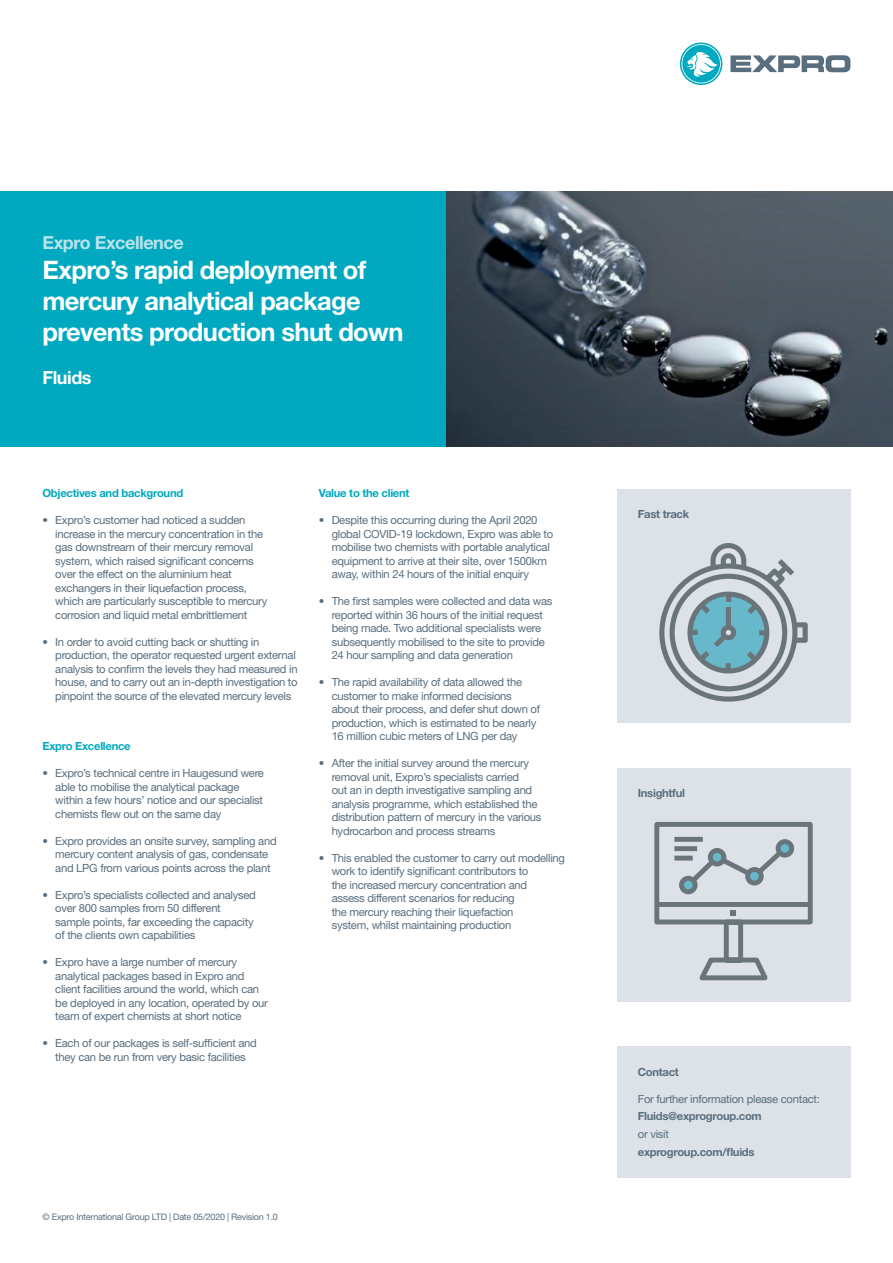
<style>
.page{position:relative;width:893px;height:1263px;background:#fff}
.page>*{position:absolute;margin:0;border:0;box-sizing:border-box;transform-origin:0 0}
.t1{font:700 25.5px/30.6px "Helvetica Neue LT Std";letter-spacing:-.025em;color:#fff}
.t2{font:700 18px "Helvetica Neue LT Std";letter-spacing:-.025em;color:#bae3eb}
.t3{font:700 18px "Helvetica Neue LT Std";letter-spacing:-.025em;color:#fff}
.t4{font:11.25px/13.5px "Helvetica Neue LT Std";letter-spacing:-.025em;color:#596e7e}
.t5{font:700 11.25px "Helvetica Neue LT Std";letter-spacing:-.025em;color:#596e7e}
.t6{font:700 11.25px "Helvetica Neue LT Std";letter-spacing:-.025em;color:#00a9bf}
.t7{font:9px "Helvetica Neue LT Std";letter-spacing:-.025em;color:#596e7e}
</style>
<div class="page">
<svg style="left:730px;top:55px;width:120px;height:17px"></svg>
<svg style="left:680px;top:43px;width:42px;height:42px"></svg>
<div style="left:0;top:191px;width:446px;height:255px;background:#00a9bf"></div>
<img style="left:446px;top:191px;width:447px;height:255px">
<div style="left:617px;top:1046px;width:233px;height:132px;background:#dce2e7"></div>
<div style="left:617px;top:768px;width:233px;height:233px;background:#dce2e7"></div>
<div style="left:617px;top:489px;width:233px;height:234px;background:#dce2e7"></div>
<svg style="left:659px;top:543px;width:149px;height:159px"></svg>
<svg style="left:654px;top:822px;width:159px;height:159px"></svg>
<p class="t2" style="left:43px;top:231px;width:143px">Expro Excellence</p>
<p class="t1" style="left:43px;top:255px;width:362px">Expro’s rapid deployment of mercury analytical package prevents production shut down</p>
<p class="t3" style="left:43px;top:366px;width:51px">Fluids</p>
<p class="t6" style="left:43px;top:486px;width:142px">Objectives and background</p>
<p class="t4" style="left:55px;top:513px;width:214px;text-indent:-13px">• Expro’s customer had noticed a sudden increase in the mercury concentration in the gas downstream of their mercury removal system, which raised significant concerns over the effect on the aluminium heat exchangers in their liquefaction process, which are particularly susceptible to mercury corrosion and liquid metal embrittlement</p>
<p class="t4" style="left:55px;top:635px;width:244px;text-indent:-13px">• In order to avoid cutting back or shutting in production, the operator requested urgent external analysis to confirm the levels they had measured in house, and to carry out an in-depth investigation to pinpoint the source of the elevated mercury levels</p>
<p class="t6" style="left:43px;top:739px;width:90px">Expro Excellence</p>
<p class="t4" style="left:55px;top:766px;width:210px;text-indent:-13px">• Expro’s technical centre in Haugesund were able to mobilise the analytical package within a few hours’ notice and our specialist chemists flew out on the same day</p>
<p class="t4" style="left:43px;top:834px;width:236px;text-align:center">• Expro provides an onsite survey, sampling and mercury content analysis of gas, condensate and LPG from various points across the plant</p>
<p class="t4" style="left:55px;top:888px;width:202px;text-indent:-13px">• Expro’s specialists collected and analysed over 800 samples from 50 different sample points, far exceeding the capacity of the clients own capabilities</p>
<p class="t4" style="left:55px;top:955px;width:214px;text-indent:-13px">• Expro have a large number of mercury analytical packages based in Expro and client facilities around the world, which can be deployed in any location, operated by our team of expert chemists at short notice</p>
<p class="t4" style="left:43px;top:1036px;width:216px;text-align:center">• Each of our packages is self-sufficient and they can be run from very basic facilities</p>
<p class="t6" style="left:319px;top:486px;width:92px">Value to the client</p>
<p class="t4" style="left:332px;top:513px;width:223px;text-indent:-13px">• Despite this occurring during the April 2020 global COVID-19 lockdown, Expro was able to mobilise two chemists with portable analytical equipment to arrive at their site, over 1500km away, within 24 hours of the initial enquiry</p>
<p class="t4" style="left:332px;top:594px;width:222px;text-indent:-13px">• The first samples were collected and data was reported within 36 hours of the initial request being made. Two additional specialists were subsequently mobilised to the site to provide 24 hour sampling and data generation</p>
<p class="t4" style="left:332px;top:675px;width:210px;text-indent:-13px">• The rapid availability of data allowed the customer to make informed decisions about their process, and defer shut down of production, which is estimated to be nearly 16 million cubic meters of LNG per day</p>
<p class="t4" style="left:332px;top:756px;width:211px;text-indent:-13px">• After the initial survey around the mercury removal unit, Expro’s specialists carried<br>out an in depth investigative sampling and analysis programme, which established the distribution pattern of mercury in the various hydrocarbon and process streams</p>
<p class="t4" style="left:332px;top:851px;width:235px;text-indent:-13px">• This enabled the customer to carry out modelling work to identify significant contributors to<br>the increased mercury concentration and<br>assess different scenarios for reducing<br>the mercury reaching their liquefaction<br>system, whilst maintaining production</p>
<p class="t7" style="left:43px;top:1212px;width:237px">© Expro International Group LTD | Date 05/2020 | Revision 1.0</p>
<p class="t5" style="left:638px;top:507px;width:53px">Fast track</p>
<p class="t5" style="left:638px;top:786px;width:49px">Insightful</p>
<p class="t5" style="left:638px;top:1065px;width:43px">Contact</p>
<p class="t4" style="left:638px;top:1092px;width:184px">For further information please contact:</p>
<p class="t5" style="left:638px;top:1109px;width:125px">Fluids@exprogroup.com</p>
<p class="t4" style="left:638px;top:1127px;width:33px">or visit</p>
<p class="t5" style="left:638px;top:1145px;width:118px">exprogroup.com/fluids</p>
</div>
